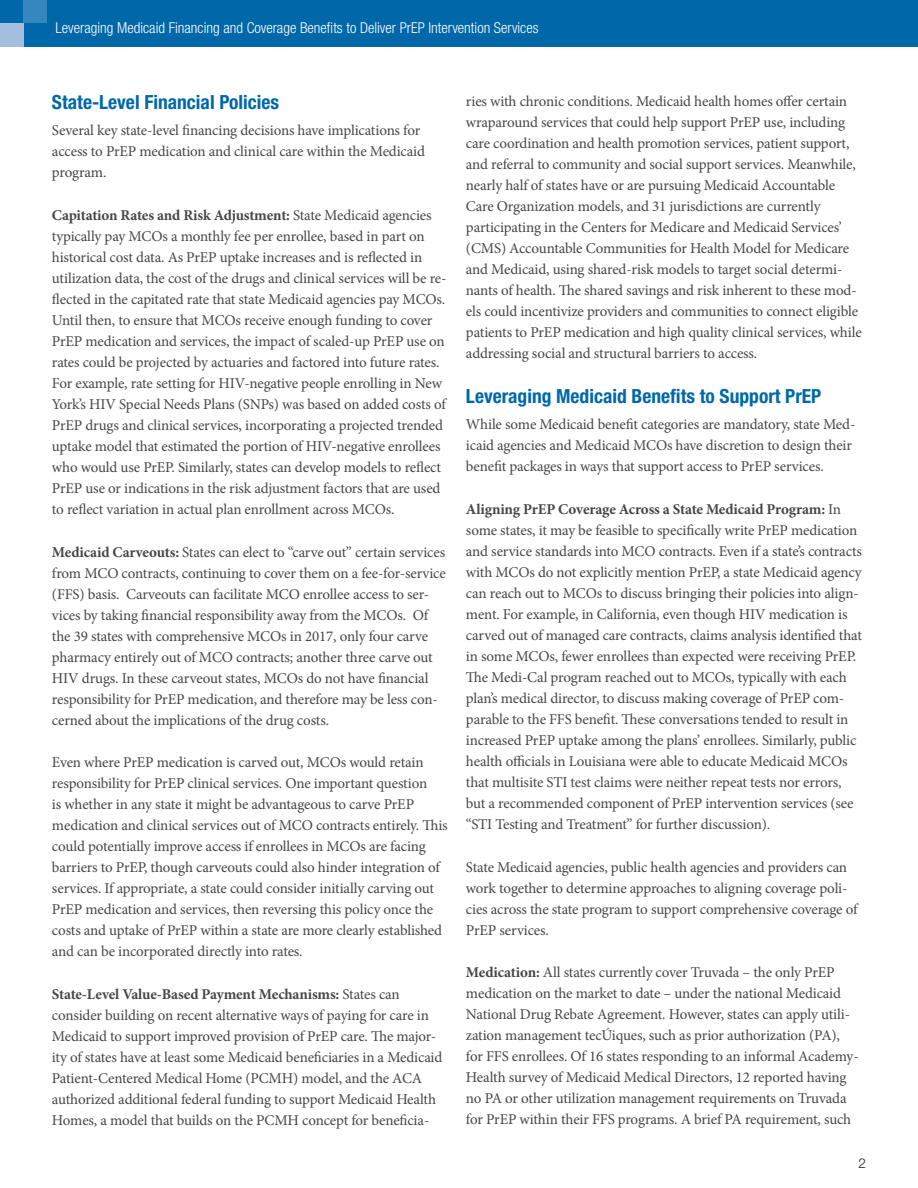
<style>
.page{position:relative;width:918px;height:1188px;background:#fff}
.page>*{position:absolute;margin:0;border:0;box-sizing:border-box;transform-origin:0 0}
.t1{font:700 condensed 19.5px "Helvetica Neue LT Std";color:#0068a9}
.t2{font:15px/21px "Minion Pro";letter-spacing:-.01em;color:#454647}
.t3{font:300 condensed 15px "Helvetica Neue LT Std";color:#fff}
.t4{font:300 13.5px "Helvetica Neue LT Std";color:#231f20}
.s1{font-weight:700}
</style>
<div class="page">
<div style="left:0;top:0;width:918px;height:47px;background:#0068a9"></div>
<div style="left:0;top:23px;width:24px;height:24px;background:#a3bede"></div>
<div style="left:24px;top:0;width:23px;height:23px;background:#3687bf"></div>
<p class="t3" style="left:56px;top:19px;width:485px">Leveraging Medicaid Financing and Coverage Benefits to Deliver PrEP Intervention Services</p>
<h1 class="t1" style="left:52px;top:90px;width:229px">State-Level Financial Policies</h1>
<p class="t2" style="left:52px;top:120px;width:374px">Several key state-level financing decisions have implications for access to PrEP medication and clinical care within the Medicaid program.</p>
<p class="t2" style="left:52px;top:205px;width:396px"><span class="s1">Capitation Rates and Risk Adjustment:</span> State Medicaid agencies typically pay MCOs a monthly fee per enrollee, based in part on historical cost data. As PrEP uptake increases and is reflected in utilization data, the cost of the drugs and clinical services will be re&shy;flected in the capitated rate that state Medicaid agencies pay MCOs.<br>Until then, to ensure that MCOs receive enough funding to cover PrEP medication and services, the impact of scaled-up PrEP use on rates could be projected by actuaries and factored into future rates.<br>For example, rate setting for HIV-negative people enrolling in New York’s HIV Special Needs Plans (SNPs) was based on added costs of PrEP drugs and clinical services, incorporating a projected trended uptake model that estimated the portion of HIV-negative enrollees who would use PrEP. Similarly, states can develop models to reflect PrEP use or indications in the risk adjustment factors that are used to reflect variation in actual plan enrollment across MCOs.</p>
<p class="t2" style="left:52px;top:541px;width:395px"><span class="s1">Medicaid Carveouts:</span> States can elect to “carve out” certain services from MCO contracts, continuing to cover them on a fee-for-service (FFS) basis. Carveouts can facilitate MCO enrollee access to ser&shy;vices by taking financial responsibility away from the MCOs. Of the 39 states with comprehensive MCOs in 2017, only four carve pharmacy entirely out of MCO contracts; another three carve out HIV drugs. In these carveout states, MCOs do not have financial responsibility for PrEP medication, and therefore may be less con&shy;cerned about the implications of the drug costs.</p>
<p class="t2" style="left:52px;top:752px;width:397px">Even where PrEP medication is carved out, MCOs would retain responsibility for PrEP clinical services. One important question<br>is whether in any state it might be advantageous to carve PrEP medication and clinical services out of MCO contracts entirely. This could potentially improve access if enrollees in MCOs are facing barriers to PrEP, though carveouts could also hinder integration of services. If appropriate, a state could consider initially carving out PrEP medication and services, then reversing this policy once the costs and uptake of PrEP within a state are more clearly established and can be incorporated directly into rates.</p>
<p class="t2" style="left:52px;top:984px;width:392px"><span class="s1">State-Level Value-Based Payment Mechanisms:</span> States can consider building on recent alternative ways of paying for care in Medicaid to support improved provision of PrEP care. The major&shy;ity of states have at least some Medicaid beneficiaries in a Medicaid Patient-Centered Medical Home (PCMH) model, and the ACA authorized additional federal funding to support Medicaid Health Homes, a model that builds on the PCMH concept for beneficia-</p>
<p class="t2" style="left:466px;top:91px;width:397px">ries with chronic conditions. Medicaid health homes offer certain wraparound services that could help support PrEP use, including care coordination and health promotion services, patient support, and referral to community and social support services. Meanwhile, nearly half of states have or are pursuing Medicaid Accountable Care Organization models, and 31 jurisdictions are currently participating in the Centers for Medicare and Medicaid Services’ (CMS) Accountable Communities for Health Model for Medicare and Medicaid, using shared-risk models to target social determi&shy;nants of health. The shared savings and risk inherent to these mod&shy;els could incentivize providers and communities to connect eligible patients to PrEP medication and high quality clinical services, while addressing social and structural barriers to access.</p>
<h1 class="t1" style="left:466px;top:384px;width:357px">Leveraging Medicaid Benefits to Support PrEP</h1>
<p class="t2" style="left:466px;top:414px;width:391px">While some Medicaid benefit categories are mandatory, state Med&shy;icaid agencies and Medicaid MCOs have discretion to design their benefit packages in ways that support access to PrEP services.</p>
<p class="t2" style="left:466px;top:499px;width:397px"><span class="s1">Aligning PrEP Coverage Across a State Medicaid Program:</span> In some states, it may be feasible to specifically write PrEP medication and service standards into MCO contracts. Even if a state’s contracts with MCOs do not explicitly mention PrEP, a state Medicaid agency can reach out to MCOs to discuss bringing their policies into align&shy;ment. For example, in California, even though HIV medication is carved out of managed care contracts, claims analysis identified that in some MCOs, fewer enrollees than expected were receiving PrEP.<br>The Medi-Cal program reached out to MCOs, typically with each plan’s medical director, to discuss making coverage of PrEP com&shy;parable to the FFS benefit. These conversations tended to result in increased PrEP uptake among the plans’ enrollees. Similarly, public health officials in Louisiana were able to educate Medicaid MCOs that multisite STI test claims were neither repeat tests nor errors, but a recommended component of PrEP intervention services (see “STI Testing and Treatment” for further discussion).</p>
<p class="t2" style="left:466px;top:856px;width:393px">State Medicaid agencies, public health agencies and providers can work together to determine approaches to aligning coverage poli&shy;cies across the state program to support comprehensive coverage of PrEP services.</p>
<p class="t2" style="left:466px;top:962px;width:394px"><span class="s1">Medication:</span> All states currently cover Truvada – the only PrEP medication on the market to date – under the national Medicaid National Drug Rebate Agreement. However, states can apply utili&shy;zation management techniques, such as prior authorization (PA), for FFS enrollees. Of 16 states responding to an informal Academy-Health survey of Medicaid Medical Directors, 12 reported having no PA or other utilization management requirements on Truvada for PrEP within their FFS programs. A brief PA requirement, such</p>
<p class="t4" style="left:858px;top:1155px;width:9px">2</p>
</div>
